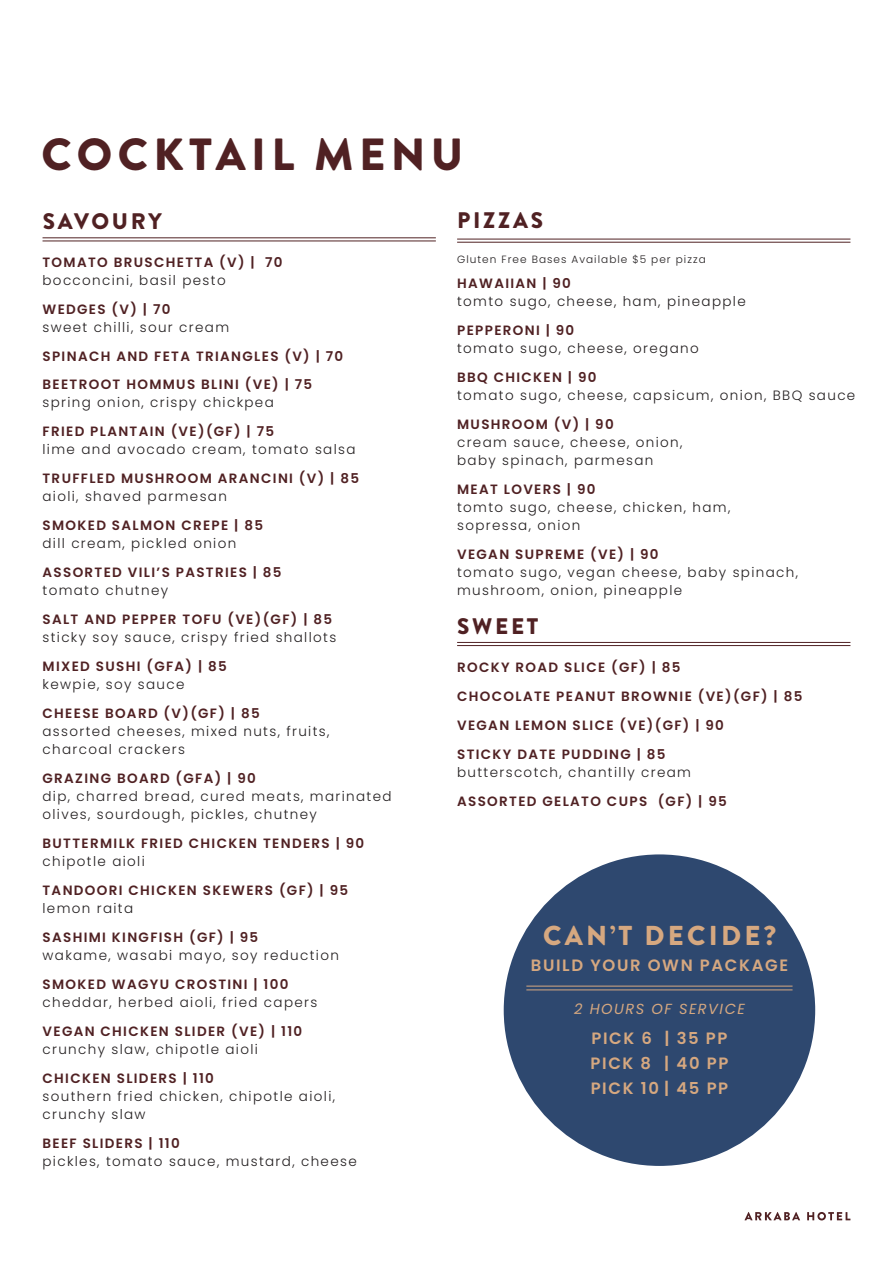
<style>
.page{position:relative;width:893px;height:1263px;background:#fff}
.page>*{position:absolute;margin:0;border:0;box-sizing:border-box;transform-origin:0 0}
.t1{font:900 45px "Brandon Grotesque";letter-spacing:.12em;color:#502123}
.t2{font:900 27.3px "Brandon Grotesque";letter-spacing:.12em;color:#d6a880}
.t3{font:900 22.5px "Brandon Grotesque";letter-spacing:.12em;color:#502123}
.t4{font:600 16.35px/24.9px "Poppins";letter-spacing:.1em;color:#d6a880;text-align:justify}
.t5{font:italic 14.55px "Poppins";letter-spacing:.1em;color:#d6a880}
.t6{font:300 13.5px/18px "Poppins";letter-spacing:.1em;color:#231f20}
.t7{font:600 13.5px/29px "Poppins";letter-spacing:.1em;color:#502123}
.t8{font:300 10.5px "Poppins";letter-spacing:.1em;color:#231f20}
</style>
<div class="page">
<svg style="left:744px;top:1212px;width:56px;height:8px"></svg>
<svg style="left:807px;top:1212px;width:43px;height:8px"></svg>
<hr style="left:43px;top:237px;width:393px;height:1px;background:#502123">
<hr style="left:43px;top:241px;width:393px;height:1px;background:#502123">
<hr style="left:457px;top:239px;width:393px;height:1px;background:#502123">
<hr style="left:457px;top:242px;width:393px;height:1px;background:#502123">
<hr style="left:457px;top:642px;width:393px;height:1px;background:#502123">
<hr style="left:457px;top:645px;width:393px;height:1px;background:#502123">
<div style="left:504px;top:854px;width:311px;height:312px;background:#2e486f;border-radius:50%"></div>
<hr style="left:526px;top:986px;width:266px;height:1px;background:#d6a880">
<hr style="left:526px;top:989px;width:266px;height:1px;background:#d6a880">
<h1 class="t1" style="left:41px;top:122px;width:424px">COCKTAIL MENU</h1>
<h3 class="t3" style="left:43px;top:205px;width:121px">SAVOURY</h3>
<p class="t7" style="left:43px;top:247px;width:242px">TOMATO BRUSCHETTA (V) | 70</p>
<p class="t6" style="left:43px;top:271px;width:185px">bocconcini, basil pesto</p>
<p class="t7" style="left:43px;top:294px;width:129px">WEDGES (V) | 70</p>
<p class="t6" style="left:43px;top:318px;width:188px">sweet chilli, sour cream</p>
<p class="t7" style="left:43px;top:341px;width:302px">SPINACH AND FETA TRIANGLES (V) | 70<br>BEETROOT HOMMUS BLINI (VE) | 75</p>
<p class="t6" style="left:43px;top:394px;width:233px">spring onion, crispy chickpea</p>
<p class="t7" style="left:43px;top:417px;width:233px">FRIED PLANTAIN (VE)(GF) | 75</p>
<p class="t6" style="left:43px;top:441px;width:314px">lime and avocado cream, tomato salsa</p>
<p class="t7" style="left:43px;top:464px;width:318px">TRUFFLED MUSHROOM ARANCINI (V) | 85</p>
<p class="t6" style="left:43px;top:488px;width:186px">aioli, shaved parmesan</p>
<p class="t7" style="left:43px;top:511px;width:222px">SMOKED SALMON CREPE | 85</p>
<p class="t6" style="left:43px;top:535px;width:195px">dill cream, pickled onion</p>
<p class="t7" style="left:43px;top:558px;width:241px">ASSORTED VILI’S PASTRIES | 85</p>
<p class="t6" style="left:43px;top:582px;width:127px">tomato chutney</p>
<p class="t7" style="left:43px;top:605px;width:291px">SALT AND PEPPER TOFU (VE)(GF) | 85</p>
<p class="t6" style="left:43px;top:629px;width:295px">sticky soy sauce, crispy fried shallots</p>
<p class="t7" style="left:43px;top:652px;width:186px">MIXED SUSHI (GFA) | 85</p>
<p class="t6" style="left:43px;top:675px;width:143px">kewpie, soy sauce</p>
<p class="t7" style="left:43px;top:699px;width:219px">CHEESE BOARD (V)(GF) | 85</p>
<p class="t6" style="left:43px;top:722px;width:288px">assorted cheeses, mixed nuts, fruits, charcoal crackers</p>
<p class="t7" style="left:43px;top:764px;width:215px">GRAZING BOARD (GFA) | 90</p>
<p class="t6" style="left:43px;top:787px;width:351px">dip, charred bread, cured meats, marinated olives, sourdough, pickles, chutney</p>
<p class="t7" style="left:43px;top:829px;width:323px">BUTTERMILK FRIED CHICKEN TENDERS | 90</p>
<p class="t6" style="left:43px;top:852px;width:104px">chipotle aioli</p>
<p class="t7" style="left:43px;top:876px;width:307px">TANDOORI CHICKEN SKEWERS (GF) | 95</p>
<p class="t6" style="left:43px;top:899px;width:92px">lemon raita</p>
<p class="t7" style="left:43px;top:923px;width:217px">SASHIMI KINGFISH (GF) | 95</p>
<p class="t6" style="left:43px;top:946px;width:298px">wakame, wasabi mayo, soy reduction</p>
<p class="t7" style="left:43px;top:970px;width:248px">SMOKED WAGYU CROSTINI | 100</p>
<p class="t6" style="left:43px;top:993px;width:276px">cheddar, herbed aioli, fried capers</p>
<p class="t7" style="left:43px;top:1017px;width:261px">VEGAN CHICKEN SLIDER (VE) | 110</p>
<p class="t6" style="left:43px;top:1040px;width:217px">crunchy slaw, chipotle aioli</p>
<p class="t7" style="left:43px;top:1064px;width:173px">CHICKEN SLIDERS | 110</p>
<p class="t6" style="left:43px;top:1087px;width:294px">southern fried chicken, chipotle aioli, crunchy slaw</p>
<p class="t7" style="left:43px;top:1129px;width:139px">BEEF SLIDERS | 110</p>
<p class="t6" style="left:43px;top:1152px;width:316px">pickles, tomato sauce, mustard, cheese</p>
<h3 class="t3" style="left:457px;top:205px;width:87px">PIZZAS</h3>
<p class="t8" style="left:457px;top:253px;width:250px">Gluten Free Bases Available $5 per pizza</p>
<p class="t7" style="left:457px;top:269px;width:115px">HAWAIIAN | 90</p>
<p class="t6" style="left:457px;top:292px;width:290px">tomto sugo, cheese, ham, pineapple</p>
<p class="t7" style="left:457px;top:316px;width:119px">PEPPERONI | 90</p>
<p class="t6" style="left:457px;top:339px;width:243px">tomato sugo, cheese, oregano</p>
<p class="t7" style="left:457px;top:363px;width:141px">BBQ CHICKEN | 90</p>
<p class="t6" style="left:457px;top:386px;width:400px">tomato sugo, cheese, capsicum, onion, BBQ sauce</p>
<p class="t7" style="left:457px;top:410px;width:158px">MUSHROOM (V) | 90</p>
<p class="t6" style="left:457px;top:433px;width:227px">cream sauce, cheese, onion, baby spinach, parmesan</p>
<p class="t7" style="left:457px;top:474px;width:140px">MEAT LOVERS | 90</p>
<p class="t6" style="left:457px;top:498px;width:275px">tomto sugo, cheese, chicken, ham, sopressa, onion</p>
<p class="t7" style="left:457px;top:539px;width:203px">VEGAN SUPREME (VE) | 90</p>
<p class="t6" style="left:457px;top:563px;width:342px">tomato sugo, vegan cheese, baby spinach, mushroom, onion, pineapple</p>
<h3 class="t3" style="left:457px;top:611px;width:83px">SWEET</h3>
<p class="t7" style="left:457px;top:653px;width:347px">ROCKY ROAD SLICE (GF) | 85<br>CHOCOLATE PEANUT BROWNIE (VE)(GF) | 85<br>VEGAN LEMON SLICE (VE)(GF) | 90<br>STICKY DATE PUDDING | 85</p>
<p class="t6" style="left:457px;top:763px;width:235px">butterscotch, chantilly cream</p>
<p class="t7" style="left:457px;top:787px;width:271px">ASSORTED GELATO CUPS (GF) | 95</p>
<h2 class="t2" style="left:543px;top:917px;width:235px">CAN’T DECIDE?</h2>
<p class="t4" style="left:531px;top:953px;width:259px">BUILD YOUR OWN PACKAGE</p>
<p class="t5" style="left:574px;top:1001px;width:172px">2 HOURS OF SERVICE</p>
<p class="t4" style="left:590px;top:1026px;width:139px">PICK 6 | 35 PP PICK 8 | 40 PP PICK 10 | 45 PP</p>
</div>
